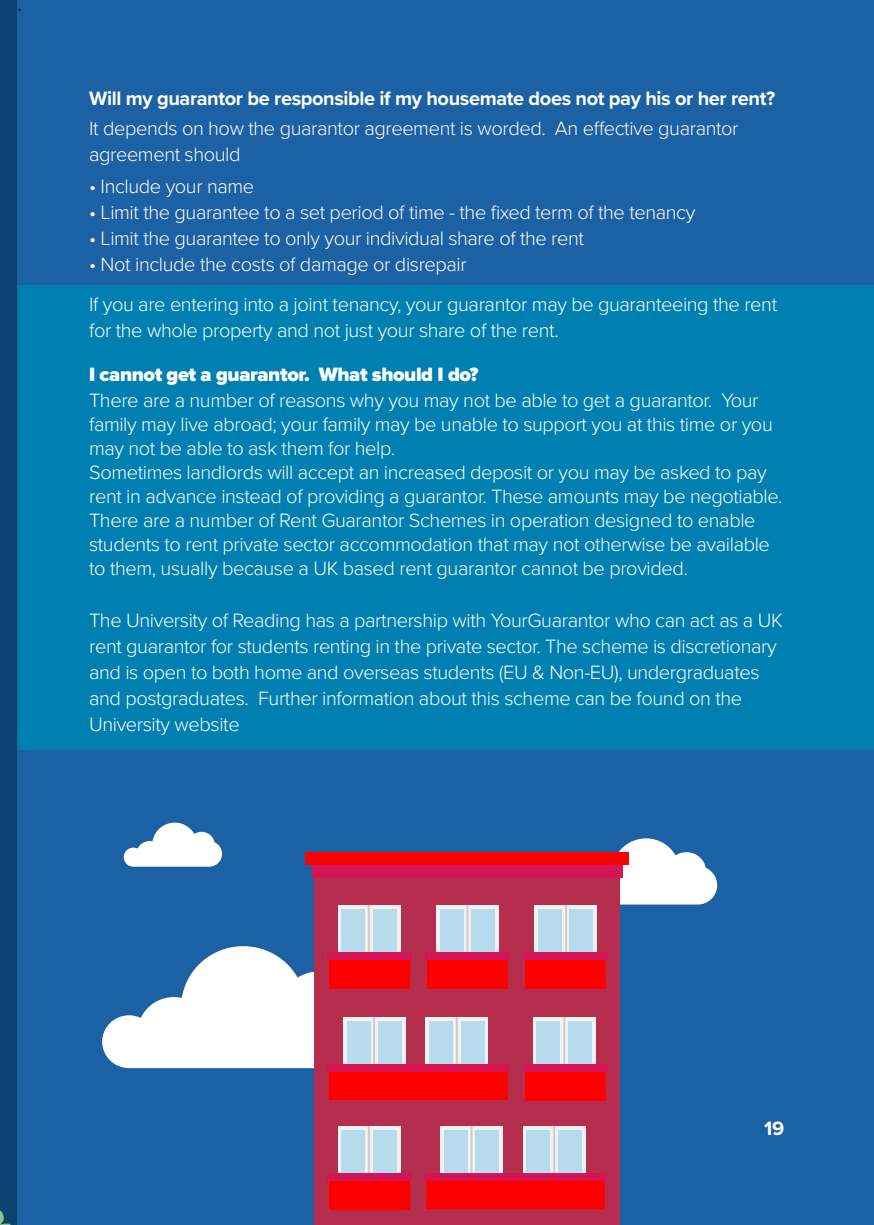
<style>
.page{position:relative;width:874px;height:1225px;background:#fff}
.page>*{position:absolute;margin:0;border:0;box-sizing:border-box;transform-origin:0 0}
.t1{font:24px "Minion Pro";color:#231f20}
.t2{font:300 20px/26px "Proxima Nova";letter-spacing:-.02em;color:#fff}
.t3{font:700 20px "Proxima Nova";letter-spacing:-.02em;color:#fff}
.t4{font:900 20px "Proxima Nova";letter-spacing:-.02em;color:#fff}
</style>
<div class="page">
<div style="left:0;top:0;width:17px;height:1225px;background:#0d4370"></div>
<div style="left:17px;top:0;width:856px;height:1225px;background:#1c61a3"></div>
<div style="left:18px;top:285px;width:855px;height:464px;background:#0080b1"></div>
<svg style="left:124px;top:822px;width:98px;height:44px"></svg>
<svg style="left:619px;top:838px;width:97px;height:66px"></svg>
<div style="left:315px;top:871px;width:304px;height:354px;background:#b52e4d"></div>
<div style="left:532px;top:1017px;width:63px;height:76px;background:#f2f2f2"></div>
<div style="left:536px;top:1021px;width:24px;height:68px;background:#b5dbed"></div>
<div style="left:568px;top:1021px;width:23px;height:68px;background:#b5dbed"></div>
<hr style="left:563px;top:1017px;width:2px;height:76px;background:#ccc">
<svg style="left:436px;top:905px;width:62px;height:41px"></svg>
<div style="left:440px;top:909px;width:23px;height:68px;background:#b5dbed"></div>
<div style="left:471px;top:909px;width:23px;height:68px;background:#b5dbed"></div>
<hr style="left:466px;top:905px;width:2px;height:76px;background:#ccc">
<div style="left:312px;top:865px;width:310px;height:13px;background:#d41459"></div>
<div style="left:305px;top:852px;width:324px;height:13px;background:#f00"></div>
<div style="left:337px;top:905px;width:63px;height:76px;background:#f2f2f2"></div>
<div style="left:341px;top:909px;width:24px;height:68px;background:#b5dbed"></div>
<div style="left:373px;top:909px;width:23px;height:68px;background:#b5dbed"></div>
<hr style="left:367px;top:905px;width:2px;height:76px;background:#ccc">
<div style="left:534px;top:905px;width:63px;height:76px;background:#f2f2f2"></div>
<div style="left:569px;top:909px;width:24px;height:68px;background:#b5dbed"></div>
<div style="left:538px;top:909px;width:23px;height:68px;background:#b5dbed"></div>
<hr style="left:564px;top:905px;width:2px;height:76px;background:#ccc">
<div style="left:525px;top:952px;width:80px;height:36px;background:#f00"></div>
<div style="left:523px;top:952px;width:84px;height:7px;background:#d41459"></div>
<div style="left:525px;top:1064px;width:80px;height:36px;background:#f00"></div>
<div style="left:523px;top:1064px;width:84px;height:7px;background:#d41459"></div>
<div style="left:337px;top:1126px;width:63px;height:76px;background:#f2f2f2"></div>
<div style="left:341px;top:1130px;width:24px;height:68px;background:#b5dbed"></div>
<div style="left:373px;top:1130px;width:23px;height:68px;background:#b5dbed"></div>
<hr style="left:367px;top:1126px;width:2px;height:76px;background:#ccc">
<div style="left:328px;top:1173px;width:81px;height:36px;background:#f00"></div>
<div style="left:326px;top:1173px;width:85px;height:7px;background:#d41459"></div>
<svg style="left:102px;top:946px;width:407px;height:154px"></svg>
<div style="left:522px;top:1126px;width:63px;height:76px;background:#f2f2f2"></div>
<div style="left:526px;top:1130px;width:24px;height:68px;background:#b5dbed"></div>
<div style="left:557px;top:1130px;width:24px;height:68px;background:#b5dbed"></div>
<hr style="left:553px;top:1126px;width:2px;height:76px;background:#ccc">
<div style="left:440px;top:1126px;width:62px;height:76px;background:#f2f2f2"></div>
<div style="left:444px;top:1130px;width:23px;height:68px;background:#b5dbed"></div>
<div style="left:475px;top:1130px;width:24px;height:68px;background:#b5dbed"></div>
<hr style="left:470px;top:1126px;width:2px;height:76px;background:#ccc">
<svg style="left:424px;top:1173px;width:182px;height:36px;background:#f40413"></svg>
<svg style="left:0;top:1210px;width:11px;height:15px"></svg>
<p class="t1" style="left:17px;top:-13px;width:7px">.</p>
<p class="t3" style="left:89px;top:83px;width:687px">Will my guarantor be responsible if my housemate does not pay his or her rent?</p>
<p class="t2" style="left:89px;top:114px;width:650px">It depends on how the guarantor agreement is worded. An effective guarantor agreement should</p>
<p class="t2" style="left:89px;top:172px;width:167px">• Include your name</p>
<p class="t2" style="left:89px;top:198px;width:607px">• Limit the guarantee to a set period of time - the fixed term of the tenancy</p>
<p class="t2" style="left:89px;top:224px;width:496px">• Limit the guarantee to only your individual share of the rent</p>
<p class="t2" style="left:89px;top:250px;width:379px">• Not include the costs of damage or disrepair</p>
<p class="t2" style="left:89px;top:290px;width:689px">If you are entering into a joint tenancy, your guarantor may be guaranteeing the rent for the whole property and not just your share of the rent.</p>
<p class="t4" style="left:89px;top:359px;width:390px">I cannot get a guarantor. What should I do?</p>
<p class="t2" style="left:89px;top:387px;width:684px;line-height:24px">There are a number of reasons why you may not be able to get a guarantor. Your family may live abroad; your family may be unable to support you at this time or you may not be able to ask them for help.</p>
<p class="t2" style="left:89px;top:459px;width:694px;line-height:24px">Sometimes landlords will accept an increased deposit or you may be asked to pay rent in advance instead of providing a guarantor. These amounts may be negotiable.</p>
<p class="t2" style="left:89px;top:507px;width:682px;line-height:24px">There are a number of Rent Guarantor Schemes in operation designed to enable students to rent private sector accommodation that may not otherwise be available to them, usually because a UK based rent guarantor cannot be provided.</p>
<p class="t2" style="left:89px;top:606px;width:695px">The University of Reading has a partnership with YourGuarantor who can act as a UK rent guarantor for students renting in the private sector. The scheme is discretionary and is open to both home and overseas students (EU &amp; Non-EU), undergraduates and postgraduates. Further information about this scheme can be found on the University website</p>
<p class="t3" style="left:763px;top:1113px;width:22px">19</p>
</div>
